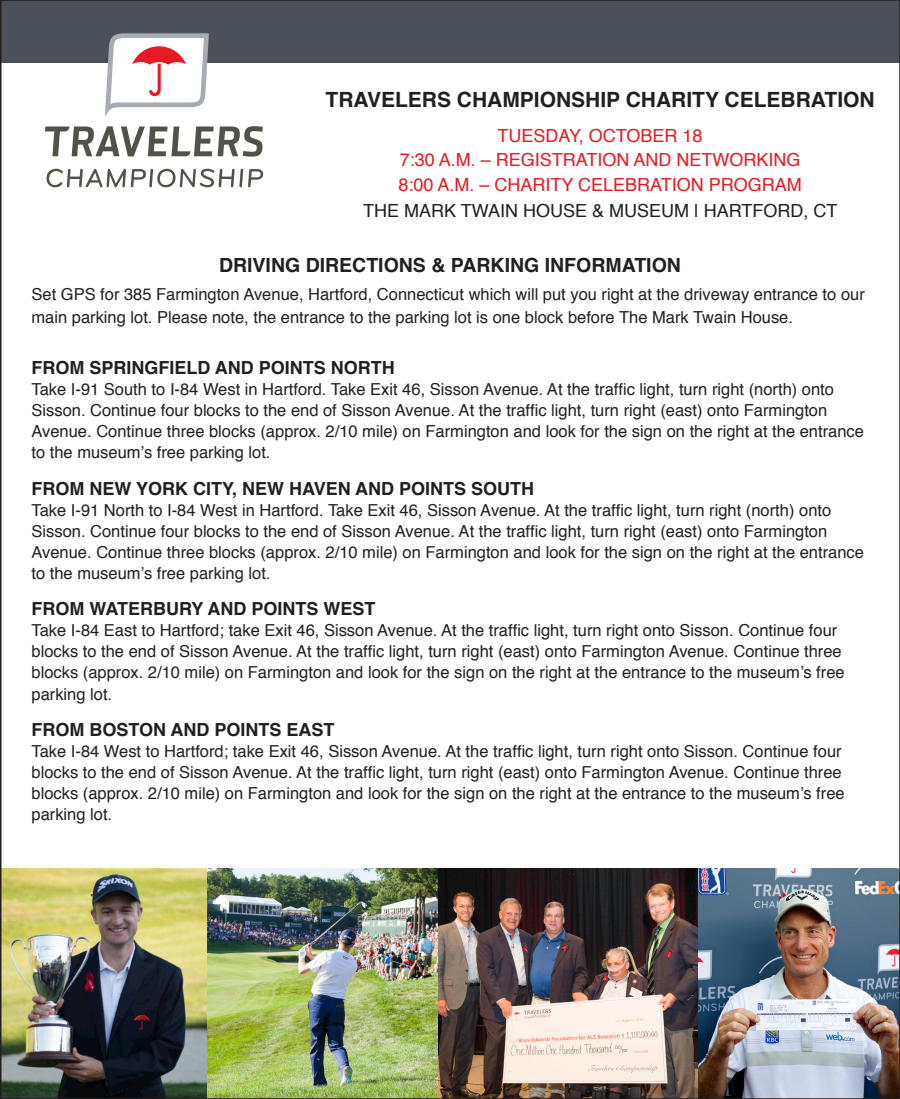
<style>
.page{position:relative;width:900px;height:1099px;background:#fff}
.page>*{position:absolute;margin:0;border:0;box-sizing:border-box;transform-origin:0 0}
.t1{font:700 21px "Helvetica";color:#231f20}
.t2{font:700 19.5px "Helvetica";color:#231f20}
.t3{font:700 18px "Helvetica";color:#231f20}
.t4{font:18px "Helvetica";color:#e51a23}
.t5{font:18px "Helvetica";color:#231f20}
.t6{font:16.5px/21px "Helvetica";color:#231f20}
</style>
<div class="page">
<div style="left:0;top:0;width:900px;height:62px;background:#4c5159"></div>
<svg style="left:45px;top:126px;width:218px;height:30px"></svg>
<svg style="left:46px;top:169px;width:217px;height:18px"></svg>
<svg style="left:105px;top:33px;width:104px;height:82px"></svg>
<img style="left:697px;top:868px;width:200px;height:227px">
<img style="left:3px;top:868px;width:694px;height:227px">
<p class="t1" style="left:326px;top:83px;width:551px">TRAVELERS CHAMPIONSHIP CHARITY CELEBRATION</p>
<p class="t4" style="left:498px;top:121px;width:207px">TUESDAY, OCTOBER 18</p>
<p class="t4" style="left:400px;top:145px;width:402px">7:30 A.M. – REGISTRATION AND NETWORKING</p>
<p class="t4" style="left:398px;top:171px;width:405px">8:00 A.M. – CHARITY CELEBRATION PROGRAM</p>
<p class="t5" style="left:363px;top:196px;width:476px">THE MARK TWAIN HOUSE &amp; MUSEUM | HARTFORD, CT</p>
<p class="t2" style="left:219px;top:249px;width:463px">DRIVING DIRECTIONS &amp; PARKING INFORMATION</p>
<p class="t6" style="left:32px;top:283px;width:835px;line-height:22.5px">Set GPS for 385 Farmington Avenue, Hartford, Connecticut which will put you right at the driveway entrance to our main parking lot. Please note, the entrance to the parking lot is one block before The Mark Twain House.</p>
<p class="t3" style="left:32px;top:353px;width:365px">FROM SPRINGFIELD AND POINTS NORTH</p>
<p class="t6" style="left:32px;top:379px;width:834px">Take I-91 South to I-84 West in Hartford. Take Exit 46, Sisson Avenue. At the traffic light, turn right (north) onto Sisson. Continue four blocks to the end of Sisson Avenue. At the traffic light, turn right (east) onto Farmington Avenue. Continue three blocks (approx. 2/10 mile) on Farmington and look for the sign on the right at the entrance to the museum’s free parking lot.</p>
<p class="t3" style="left:32px;top:473px;width:504px">FROM NEW YORK CITY, NEW HAVEN AND POINTS SOUTH</p>
<p class="t6" style="left:32px;top:499px;width:834px">Take I-91 North to I-84 West in Hartford. Take Exit 46, Sisson Avenue. At the traffic light, turn right (north) onto Sisson. Continue four blocks to the end of Sisson Avenue. At the traffic light, turn right (east) onto Farmington Avenue. Continue three blocks (approx. 2/10 mile) on Farmington and look for the sign on the right at the entrance to the museum’s free parking lot.</p>
<p class="t3" style="left:32px;top:593px;width:346px">FROM WATERBURY AND POINTS WEST</p>
<p class="t6" style="left:32px;top:619px;width:815px">Take I-84 East to Hartford; take Exit 46, Sisson Avenue. At the traffic light, turn right onto Sisson. Continue four blocks to the end of Sisson Avenue. At the traffic light, turn right (east) onto Farmington Avenue. Continue three blocks (approx. 2/10 mile) on Farmington and look for the sign on the right at the entrance to the museum’s free</p>
<p class="t6" style="left:32px;top:684px;width:82px">parking lot.</p>
<p class="t3" style="left:32px;top:715px;width:305px">FROM BOSTON AND POINTS EAST</p>
<p class="t6" style="left:32px;top:741px;width:815px">Take I-84 West to Hartford; take Exit 46, Sisson Avenue. At the traffic light, turn right onto Sisson. Continue four blocks to the end of Sisson Avenue. At the traffic light, turn right (east) onto Farmington Avenue. Continue three blocks (approx. 2/10 mile) on Farmington and look for the sign on the right at the entrance to the museum’s free parking lot.</p>
</div>
